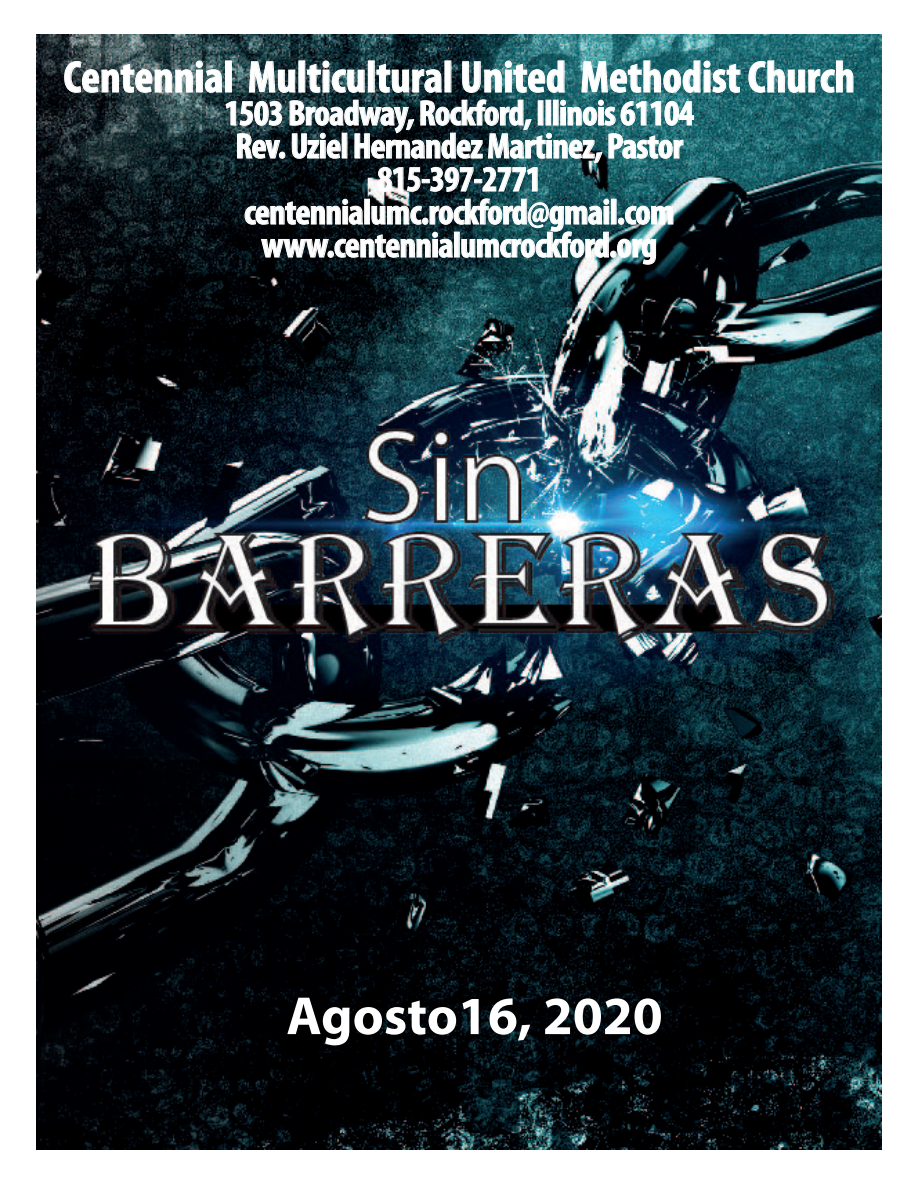
<style>
.page{position:relative;width:918px;height:1188px;background:#fff}
.page>*{position:absolute;margin:0;border:0;box-sizing:border-box;transform-origin:0 0}
.t1{font:700 54px "Myriad Pro";color:#fff}
.t2{font:700 condensed 45px "Myriad Pro";color:#fff}
.t3{font:700 condensed 36px/33px "Myriad Pro";letter-spacing:-.02em;color:#fff;text-align:center}
</style>
<div class="page">
<img style="left:36px;top:34px;width:846px;height:1115px">
<img style="left:64px;top:60px;width:158px;height:33px">
<svg style="left:249px;top:61px;width:47px;height:32px"></svg>
<svg style="left:307px;top:60px;width:58px;height:33px"></svg>
<div style="left:368px;top:61px;width:6px;height:31px;border:1px solid #fff"></div>
<svg style="left:376px;top:64px;width:66px;height:29px"></svg>
<svg style="left:462px;top:60px;width:103px;height:33px"></svg>
<svg style="left:581px;top:60px;width:160px;height:33px"></svg>
<svg style="left:748px;top:60px;width:106px;height:33px"></svg>
<img style="left:225px;top:99px;width:469px;height:93px">
<img style="left:244px;top:198px;width:430px;height:67px">
<p class="t2" style="left:64px;top:49px;width:793px">Centennial Multicultural United Methodist Church</p>
<p class="t3" style="left:225px;top:96px;width:471px">1503 Broadway, Rockford, Illinois 61104<br>Rev. Uziel Hernandez Martinez, Pastor 815-397-2771 centennialumc.rockford@gmail.com www.centennialumcrockford.org</p>
<h1 class="t1" style="left:286px;top:981px;width:378px">Agosto16, 2020</h1>
</div>
